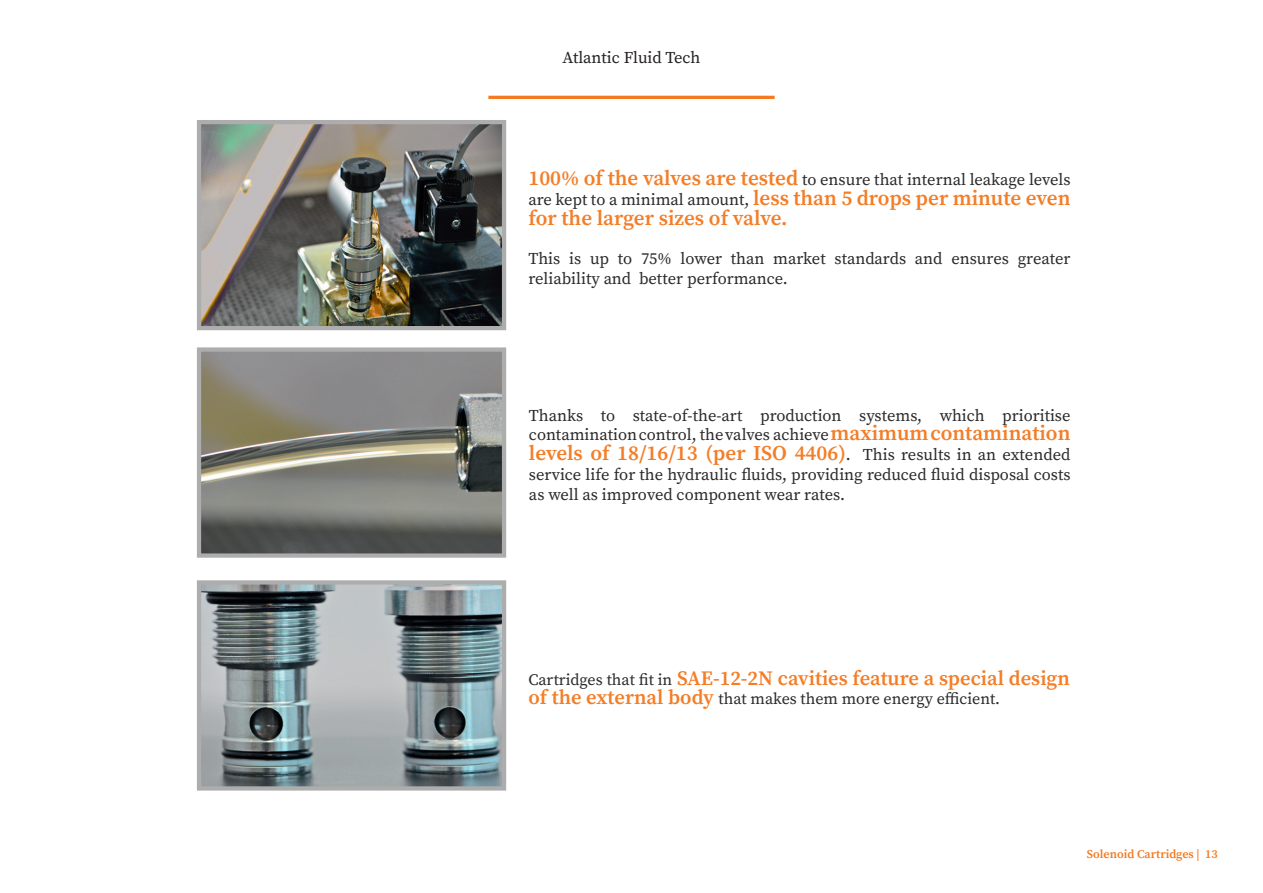
<style>
.page{position:relative;width:1263px;height:893px;background:#fff}
.page>*{position:absolute;margin:0;border:0;box-sizing:border-box;transform-origin:0 0}
.Corpo_del_testo_-_11{font:600 21px/19.8px "Source Serif Pro";color:#f47d27}
.Corpo_del_testo_-_11-2{font:600 20.4px "Source Serif Pro";color:#f47d27}
.Corpo_del_testo_-_11-3{font:16.5px/19.8px "Source Serif Pro";color:#2b292a}
.t1{font:16.5px "Source Serif Pro";letter-spacing:-.005em;color:#231f20}
.Corpo_del_testo_-_11-4{font:16.05px "Source Serif Pro";color:#2b292a}
.t2{font:600 12px "Source Serif Pro";color:#f47921}
.s1{font-weight:600;font-size:21px;color:#f47d27}
.s2{font-weight:400;font-size:16.5px;color:#2b292a}
.s3{font-weight:400;font-size:16.05px;color:#2b292a}
.s4{font-weight:600;font-size:20.4px;color:#f47d27}
</style>
<div class="page">
<hr style="left:488px;top:96px;width:287px;height:3px;background:#f47921">
<img style="left:202px;top:125px;width:299px;height:200px">
<div style="left:197px;top:120px;width:309px;height:210px;border:4px solid #aeadad"></div>
<img style="left:202px;top:585px;width:299px;height:201px">
<div style="left:197px;top:580px;width:309px;height:211px;border:4px solid #aeadad"></div>
<img style="left:202px;top:352px;width:299px;height:201px">
<div style="left:197px;top:347px;width:309px;height:211px;border:4px solid #aeadad"></div>
<p class="t1" style="left:562px;top:47px;width:139px">Atlantic Fluid Tech</p>
<p class="Corpo_del_testo_-_11-3" style="left:528px;top:170px;width:544px"><span class="s1">100% of the valves are tested</span> to ensure that internal leakage levels</p>
<p class="Corpo_del_testo_-_11" style="left:528px;top:188px;width:544px"><span class="s2">are kept to a minimal amount,</span> less than 5 drops per minute even for the larger sizes of valve.</p>
<p class="Corpo_del_testo_-_11-3" style="left:528px;top:249px;width:544px">This is up to 75% lower than market standards and ensures greater reliability and better performance.</p>
<p class="Corpo_del_testo_-_11-3" style="left:529px;top:405px;width:543px">Thanks to state-of-the-art production systems, which prioritise contamination control, the valves achieve <span class="s1">maximum contamination</span></p>
<p class="Corpo_del_testo_-_11" style="left:529px;top:443px;width:543px">levels of 18/16/13 (per ISO 4406)<span class="s2">. This results in an extended</span></p>
<p class="Corpo_del_testo_-_11-3" style="left:529px;top:465px;width:543px">service life for the hydraulic fluids, providing reduced fluid disposal costs as well as improved component wear rates.</p>
<p class="Corpo_del_testo_-_11-2" style="left:528px;top:664px;width:543px"><span class="s3">Cartridges that fit in</span> SAE-12-2N cavities feature a special design</p>
<p class="Corpo_del_testo_-_11-4" style="left:528px;top:688px;width:473px"><span class="s4">of the external body</span> that makes them more energy efficient.</p>
<p class="t2" style="left:1087px;top:846px;width:132px">Solenoid Cartridges | 13</p>
</div>
